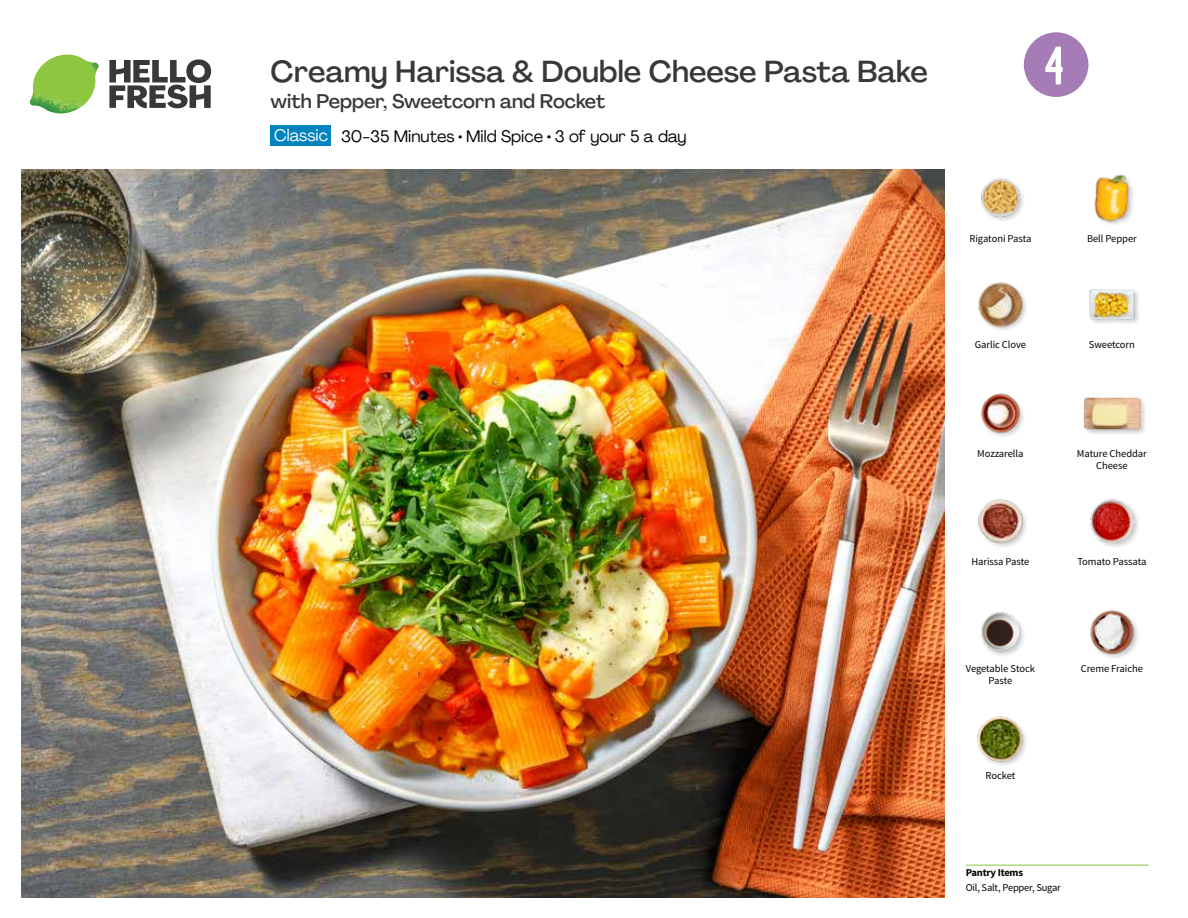
<style>
.page{position:relative;width:1188px;height:918px;background:#fff}
.page>*{position:absolute;margin:0;border:0;box-sizing:border-box;transform-origin:0 0}
.t1{font:54px "Kapra";color:#fff}
.t2{font:500 30px "Agrandir";color:#383839}
.t3{font:500 19.5px "Agrandir";color:#383839}
.t4{font:16.5px "Agrandir";color:#000}
.t5{font:16.5px "Agrandir";color:#fff}
.t6{font:10.5px/12px "Source Sans Pro";letter-spacing:-.005em;color:#000;text-align:center}
.t7{font:700 10.5px "Source Sans Pro";letter-spacing:-.02em;color:#000}
</style>
<div class="page">
<svg style="left:109px;top:59px;width:102px;height:49px"></svg>
<img style="left:30px;top:55px;width:69px;height:59px">
<img style="left:21px;top:170px;width:924px;height:728px">
<hr style="left:966px;top:865px;width:183px;height:1px;background:#82c341">
<div style="left:271px;top:126px;width:60px;height:20px;background:#0083be"></div>
<img style="left:980px;top:612px;width:44px;height:44px">
<img style="left:977px;top:716px;width:49px;height:50px">
<img style="left:1090px;top:610px;width:48px;height:48px">
<img style="left:981px;top:393px;width:42px;height:43px">
<img style="left:978px;top:499px;width:48px;height:48px">
<img style="left:1090px;top:499px;width:48px;height:48px">
<div style="left:1083px;top:396px;width:64px;height:41px;background:#000;opacity:.2"></div>
<img style="left:1083px;top:396px;width:58px;height:41px">
<img style="left:981px;top:178px;width:42px;height:43px">
<img style="left:978px;top:282px;width:48px;height:48px">
<img style="left:1089px;top:289px;width:50px;height:34px">
<img style="left:1094px;top:174px;width:39px;height:51px">
<svg style="left:1023px;top:32px;width:66px;height:65px"></svg>
<h2 class="t2" style="left:271px;top:53px;width:659px">Creamy Harissa &amp; Double Cheese Pasta Bake</h2>
<h3 class="t3" style="left:271px;top:89px;width:336px">with Pepper, Sweetcorn and Rocket</h3>
<h3 class="t5" style="left:274px;top:125px;width:55px">Classic</h3>
<h3 class="t4" style="left:341px;top:126px;width:347px">30-35 Minutes • Mild Spice • 3 of your 5 a day</h3>
<h1 class="t1" style="left:1045px;top:35px;width:21px">4</h1>
<p class="t6" style="left:969px;top:232px;width:64px">Rigatoni Pasta</p>
<p class="t6" style="left:1087px;top:232px;width:51px">Bell Pepper</p>
<p class="t6" style="left:975px;top:339px;width:53px">Garlic Clove</p>
<p class="t6" style="left:1089px;top:339px;width:48px">Sweetcorn</p>
<p class="t6" style="left:977px;top:448px;width:48px">Mozzarella</p>
<p class="t6" style="left:1077px;top:448px;width:71px">Mature Cheddar<br>Cheese</p>
<p class="t6" style="left:971px;top:556px;width:60px">Harissa Paste</p>
<p class="t6" style="left:1077px;top:556px;width:71px">Tomato Passata</p>
<p class="t6" style="left:966px;top:663px;width:71px">Vegetable Stock</p>
<p class="t6" style="left:1081px;top:663px;width:64px">Creme Fraiche</p>
<p class="t6" style="left:989px;top:675px;width:25px">Paste</p>
<p class="t6" style="left:986px;top:770px;width:31px">Rocket</p>
<p class="t7" style="left:966px;top:866px;width:59px">Pantry Items</p>
<p class="t6" style="left:966px;top:881px;width:97px">Oil, Salt, Pepper, Sugar</p>
</div>
